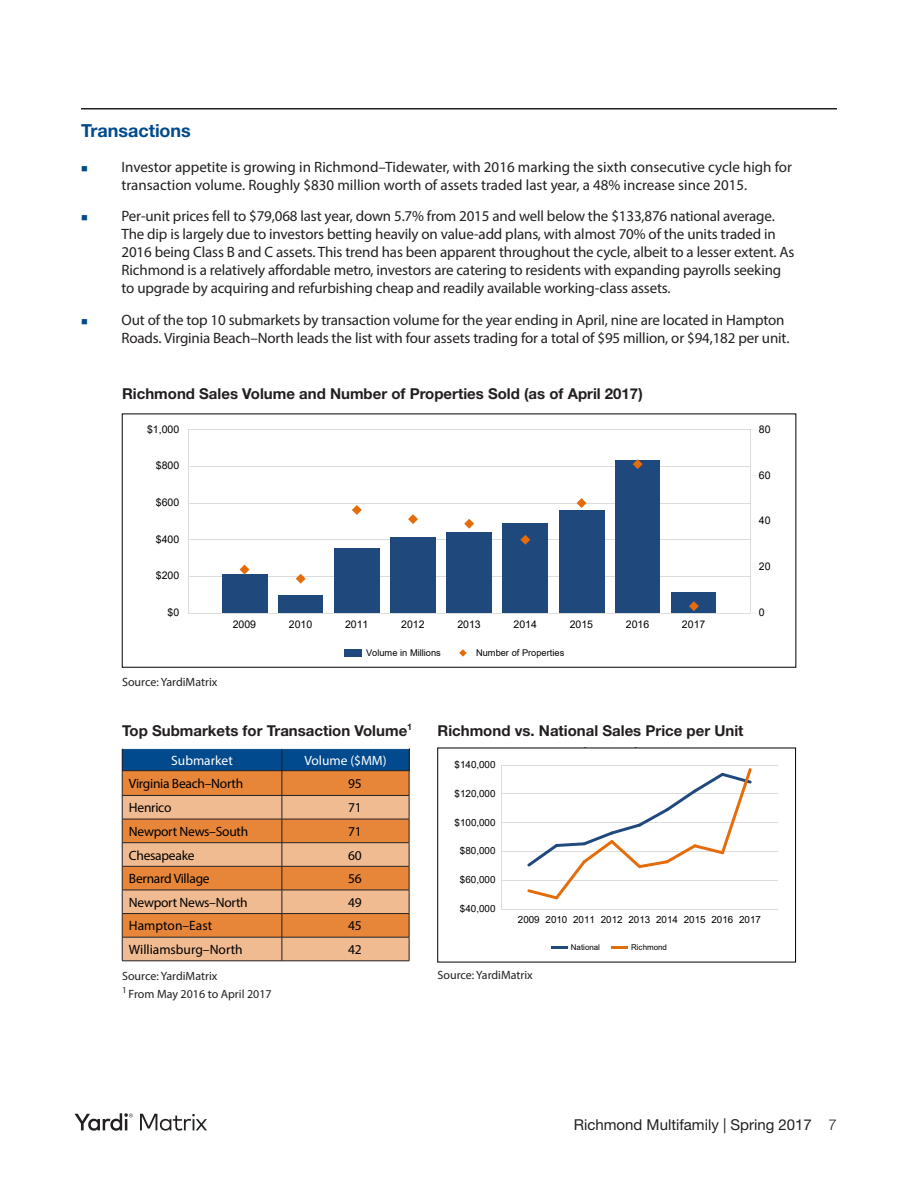
<style>
.page{position:relative;width:918px;height:1188px;background:#fff}
.page>*{position:absolute;margin:0;border:0;box-sizing:border-box;transform-origin:0 0}
.Matrix_SubHead{font:700 18px "Helvetica Neue LT Std";color:#004a8d}
.t1{font:15px/18px "Myriad Pro";letter-spacing:-.01em;color:#231f20}
.Matrix_Chart_Heads{font:700 15px "Helvetica Neue LT Std";color:#231f20}
.t2{font:15px "Helvetica Neue LT Std";color:#231f20}
.t3{font:13.5px "Myriad Pro";letter-spacing:-.02em;color:#000}
.t4{font:13.5px "Myriad Pro";color:#000}
.t5{font:13.5px "Myriad Pro";color:#fff}
.Matrix_Body_Note{font:12px/18px "Myriad Pro";color:#231f20}
.t6{font:10.5px "Arial";color:#000}
.t7{font:9.9px "Arial";color:#000}
.t8{font:9.3px "Arial";color:#000}
.Matrix_Chart_Heads-2{font:700 9px "Helvetica Neue LT Std";color:#231f20}
.t9{font:7.95px "Arial";color:#000}
.s1{font-weight:300}
</style>
<div class="page">
<hr style="left:81px;top:108px;width:756px;height:2px;background:#231f20">
<svg style="left:74px;top:1113px;width:59px;height:18px"></svg>
<svg style="left:140px;top:1114px;width:67px;height:17px"></svg>
<div style="left:122px;top:749px;width:160px;height:22px;background:#004a8d"></div>
<div style="left:282px;top:749px;width:127px;height:22px;background:#004a8d"></div>
<svg style="left:123px;top:771px;width:286px;height:24px;background:#e48438"></svg>
<svg style="left:123px;top:796px;width:286px;height:165px;background:#e8a169"></svg>
<hr style="left:122px;top:795px;width:160px;height:1px;background:#231f20">
<hr style="left:282px;top:795px;width:127px;height:1px;background:#231f20">
<hr style="left:122px;top:819px;width:160px;height:1px;background:#231f20">
<hr style="left:282px;top:819px;width:127px;height:1px;background:#231f20">
<hr style="left:122px;top:842px;width:160px;height:1px;background:#231f20">
<hr style="left:282px;top:842px;width:127px;height:1px;background:#231f20">
<hr style="left:122px;top:866px;width:160px;height:1px;background:#231f20">
<hr style="left:282px;top:866px;width:127px;height:1px;background:#231f20">
<hr style="left:122px;top:890px;width:160px;height:1px;background:#231f20">
<hr style="left:282px;top:890px;width:127px;height:1px;background:#231f20">
<hr style="left:122px;top:961px;width:160px;height:1px;background:#231f20">
<hr style="left:282px;top:961px;width:127px;height:1px;background:#231f20">
<hr style="left:122px;top:770px;width:160px;height:1px;background:#231f20">
<hr style="left:282px;top:770px;width:127px;height:1px;background:#231f20">
<hr style="left:122px;top:913px;width:160px;height:1px;background:#231f20">
<svg style="left:122px;top:749px;width:1px;height:212px"></svg>
<hr style="left:122px;top:937px;width:160px;height:1px;background:#231f20">
<hr style="left:282px;top:913px;width:127px;height:1px;background:#231f20">
<svg style="left:282px;top:749px;width:1px;height:212px"></svg>
<svg style="left:409px;top:749px;width:1px;height:212px"></svg>
<hr style="left:282px;top:937px;width:127px;height:1px;background:#231f20">
<hr style="left:188px;top:576px;width:562px;height:1px;background:#dcdcdc">
<hr style="left:188px;top:540px;width:562px;height:1px;background:#dcdcdc">
<hr style="left:188px;top:503px;width:562px;height:1px;background:#dcdcdc">
<hr style="left:188px;top:466px;width:562px;height:1px;background:#dcdcdc">
<hr style="left:188px;top:430px;width:562px;height:1px;background:#dcdcdc">
<div style="left:222px;top:574px;width:45px;height:39px;background:#1f497d"></div>
<div style="left:278px;top:596px;width:45px;height:17px;background:#1f497d"></div>
<div style="left:334px;top:548px;width:46px;height:65px;background:#1f497d"></div>
<div style="left:390px;top:537px;width:45px;height:76px;background:#1f497d"></div>
<div style="left:447px;top:533px;width:45px;height:80px;background:#1f497d"></div>
<div style="left:503px;top:523px;width:45px;height:90px;background:#1f497d"></div>
<div style="left:559px;top:511px;width:45px;height:102px;background:#1f497d"></div>
<div style="left:615px;top:461px;width:45px;height:152px;background:#1f497d"></div>
<div style="left:672px;top:593px;width:44px;height:20px;background:#1f497d"></div>
<svg style="left:240px;top:565px;width:9px;height:9px"></svg>
<svg style="left:296px;top:574px;width:10px;height:10px"></svg>
<svg style="left:352px;top:505px;width:10px;height:10px"></svg>
<svg style="left:408px;top:514px;width:10px;height:10px"></svg>
<svg style="left:464px;top:519px;width:10px;height:10px"></svg>
<svg style="left:520px;top:535px;width:10px;height:10px"></svg>
<svg style="left:577px;top:498px;width:9px;height:10px"></svg>
<svg style="left:633px;top:459px;width:10px;height:10px"></svg>
<svg style="left:689px;top:601px;width:10px;height:10px"></svg>
<hr style="left:188px;top:430px;width:1px;height:183px;background:#dcdcdc">
<hr style="left:750px;top:430px;width:1px;height:183px;background:#dcdcdc">
<hr style="left:188px;top:613px;width:562px;height:1px;background:#dcdcdc">
<div style="left:344px;top:649px;width:18px;height:8px;background:#1f497d"></div>
<svg style="left:459px;top:649px;width:8px;height:8px"></svg>
<hr style="left:501px;top:880px;width:277px;height:1px;background:#dcdcdc">
<hr style="left:501px;top:851px;width:277px;height:1px;background:#dcdcdc">
<hr style="left:501px;top:822px;width:277px;height:1px;background:#dcdcdc">
<hr style="left:501px;top:793px;width:277px;height:1px;background:#dcdcdc">
<hr style="left:501px;top:765px;width:277px;height:1px;background:#dcdcdc">
<svg style="left:527px;top:768px;width:225px;height:132px"></svg>
<hr style="left:501px;top:766px;width:1px;height:143px;background:#dcdcdc">
<hr style="left:501px;top:909px;width:277px;height:1px;background:#dcdcdc">
<svg style="left:551px;top:946px;width:16px;height:2px"></svg>
<svg style="left:611px;top:946px;width:17px;height:2px"></svg>
<p class="Matrix_SubHead" style="left:81px;top:120px;width:111px">Transactions</p>
<p class="t1" style="left:122px;top:157px;width:672px">Investor appetite is growing in Richmond–Tidewater, with 2016 marking the sixth consecutive cycle high for transaction volume. Roughly $830 million worth of assets traded last year, a 48% increase since 2015.</p>
<p class="t1" style="left:122px;top:207px;width:674px">Per-unit prices fell to $79,068 last year, down 5.7% from 2015 and well below the $133,876 national average.<br>The dip is largely due to investors betting heavily on value-add plans, with almost 70% of the units traded in 2016 being Class B and C assets. This trend has been apparent throughout the cycle, albeit to a lesser extent. As Richmond is a relatively affordable metro, investors are catering to residents with expanding payrolls seeking to upgrade by acquiring and refurbishing cheap and readily available working-class assets.</p>
<p class="t1" style="left:122px;top:310px;width:669px">Out of the top 10 submarkets by transaction volume for the year ending in April, nine are located in Hampton<br>Roads. Virginia Beach–North leads the list with four assets trading for a total of $95 million, or $94,182 per unit.</p>
<p class="t9" style="left:318px;top:227px;width:42px">7,786 Units</p>
<p class="Matrix_Chart_Heads" style="left:122px;top:384px;width:522px">Richmond Sales Volume and Number of Properties Sold (as of April 2017)</p>
<p class="t6" style="left:147px;top:422px;width:34px">$1,000</p>
<p class="t6" style="left:156px;top:459px;width:25px">$800</p>
<p class="t6" style="left:156px;top:495px;width:25px">$600</p>
<p class="t6" style="left:156px;top:532px;width:25px">$400</p>
<p class="t6" style="left:156px;top:568px;width:25px">$200</p>
<p class="t6" style="left:168px;top:605px;width:13px">$0</p>
<p class="Matrix_Body_Note" style="left:122px;top:673px;width:97px">Source: YardiMatrix</p>
<p class="t6" style="left:233px;top:617px;width:25px">2009</p>
<p class="t6" style="left:289px;top:617px;width:25px">2010</p>
<p class="t6" style="left:345px;top:617px;width:25px">2011</p>
<p class="t6" style="left:401px;top:617px;width:25px">2012</p>
<p class="t6" style="left:457px;top:617px;width:25px">2013</p>
<p class="t6" style="left:514px;top:617px;width:25px">2014</p>
<p class="t6" style="left:570px;top:617px;width:25px">2015</p>
<p class="t6" style="left:626px;top:617px;width:25px">2016</p>
<p class="t6" style="left:682px;top:617px;width:25px">2017</p>
<p class="t8" style="left:366px;top:646px;width:76px">Volume in Millions</p>
<p class="t8" style="left:476px;top:646px;width:90px">Number of Properties</p>
<p class="Matrix_Chart_Heads-2" style="left:407px;top:721px;width:7px">1</p>
<p class="Matrix_Chart_Heads" style="left:122px;top:721px;width:287px">Top Submarkets for Transaction Volume</p>
<p class="Matrix_Chart_Heads" style="left:438px;top:722px;width:308px">Richmond vs. National Sales Price per Unit</p>
<p class="t6" style="left:759px;top:422px;width:13px">80</p>
<p class="t6" style="left:759px;top:468px;width:13px">60</p>
<p class="t6" style="left:759px;top:514px;width:13px">40</p>
<p class="t6" style="left:759px;top:559px;width:13px">20</p>
<p class="t6" style="left:759px;top:605px;width:7px">0</p>
<p class="t5" style="left:171px;top:752px;width:63px">Submarket</p>
<p class="t5" style="left:304px;top:752px;width:84px">Volume ($MM)</p>
<p class="t3" style="left:129px;top:775px;width:116px">Virginia Beach–North</p>
<p class="t3" style="left:348px;top:775px;width:15px">95</p>
<p class="t3" style="left:129px;top:799px;width:44px">Henrico</p>
<p class="t3" style="left:348px;top:799px;width:15px">71</p>
<p class="t3" style="left:129px;top:823px;width:121px">Newport News–South</p>
<p class="t3" style="left:348px;top:823px;width:15px">71</p>
<p class="t3" style="left:129px;top:847px;width:67px">Chesapeake</p>
<p class="t3" style="left:348px;top:847px;width:15px">60</p>
<p class="t3" style="left:129px;top:870px;width:82px">Bernard Village</p>
<p class="t3" style="left:348px;top:870px;width:15px">56</p>
<p class="t3" style="left:129px;top:894px;width:120px">Newport News–North</p>
<p class="t3" style="left:348px;top:894px;width:15px">49</p>
<p class="t4" style="left:129px;top:918px;width:85px">Hampton–East</p>
<p class="t3" style="left:348px;top:918px;width:15px">45</p>
<p class="t4" style="left:129px;top:941px;width:115px">Williamsburg–North</p>
<p class="t3" style="left:348px;top:941px;width:15px">42</p>
<p class="Matrix_Body_Note" style="left:122px;top:967px;width:151px">Source: YardiMatrix<br><sup>1</sup> From May 2016 to April 2017</p>
<p class="t6" style="left:148px;top:807px;width:26px">2.0%</p>
<p class="t6" style="left:148px;top:981px;width:26px">3.5%</p>
<p class="t7" style="left:130px;top:1003px;width:24px;rotate:-45deg">2009</p>
<p class="t7" style="left:160px;top:1003px;width:24px;rotate:-45deg">2010</p>
<p class="t7" style="left:189px;top:1002px;width:23px;rotate:-45deg">2011</p>
<p class="t7" style="left:218px;top:1003px;width:24px;rotate:-45deg">2012</p>
<p class="t7" style="left:248px;top:1003px;width:24px;rotate:-45deg">2013</p>
<p class="t7" style="left:455px;top:758px;width:42px">$140,000</p>
<p class="t7" style="left:455px;top:787px;width:42px">$120,000</p>
<p class="t7" style="left:455px;top:815px;width:42px">$100,000</p>
<p class="t7" style="left:460px;top:844px;width:37px">$80,000</p>
<p class="t7" style="left:460px;top:873px;width:37px">$60,000</p>
<p class="t7" style="left:460px;top:901px;width:37px">$40,000</p>
<p class="t7" style="left:518px;top:913px;width:245px">2009 2010 2011 2012 2013 2014 2015 2016 2017</p>
<p class="t9" style="left:571px;top:942px;width:31px">National</p>
<p class="t9" style="left:631px;top:942px;width:37px">Richmond</p>
<p class="Matrix_Body_Note" style="left:438px;top:966px;width:97px">Source: YardiMatrix</p>
<p class="t2" style="left:574px;top:1116px;width:265px">Richmond Multifamily | Spring 2017 <span class="s1">7</span></p>
</div>
